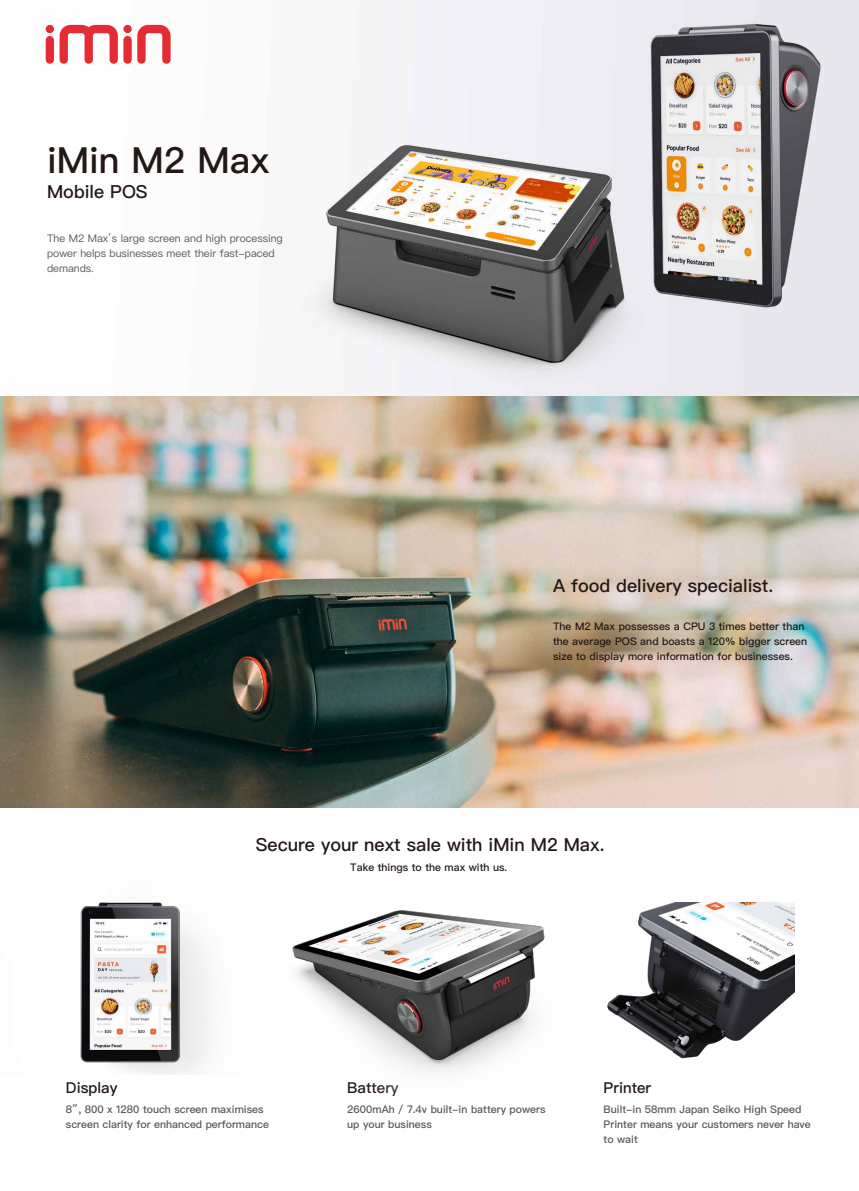
<style>
.page{position:relative;width:859px;height:1191px;background:#fff}
.page>*{position:absolute;margin:0;border:0;box-sizing:border-box;transform-origin:0 0}
.t1{font:500 36px "Ping Fang SC";color:#231815}
.t2{font:500 18px "Ping Fang SC";color:#231815}
.t3{font:500 15px "Ping Fang SC";color:#231815}
.t4{font:500 10.5px/15px "Ping Fang SC";color:#595757}
.t5{font:500 10.5px/15px "Ping Fang SC";color:#231815}
.t6{font:10.5px/15px "Ping Fang SC";color:#595757}
</style>
<div class="page">
<img style="left:0;top:0;width:859px;height:397px">
<img style="left:0;top:397px;width:859px;height:410px">
<img style="left:535px;top:558px;width:324px;height:72px">
<img style="left:535px;top:603px;width:304px;height:102px">
<svg style="left:46px;top:25px;width:125px;height:39px"></svg>
<img style="left:638px;top:902px;width:156px;height:157px">
<img style="left:80px;top:902px;width:130px;height:172px">
<img style="left:292px;top:910px;width:346px;height:163px">
<h1 class="t1" style="left:47px;top:138px;width:224px">iMin M2 Max</h1>
<h2 class="t2" style="left:47px;top:180px;width:102px">Mobile POS</h2>
<p class="t6" style="left:47px;top:231px;width:237px">The M2 Max﹂s large screen and high processing power helps businesses meet their fast-paced demands.</p>
<h2 class="t2" style="left:553px;top:574px;width:222px">A food delivery specialist.</h2>
<p class="t5" style="left:553px;top:619px;width:256px">The M2 Max possesses a CPU 3 times better than the average POS and boasts a 120% bigger screen size to display more information for businesses.</p>
<h3 class="t3" style="left:66px;top:1078px;width:53px">Display</h3>
<h2 class="t2" style="left:256px;top:834px;width:350px">Secure your next sale with iMin M2 Max.</h2>
<p class="t5" style="left:350px;top:859px;width:159px">Take things to the max with us.</p>
<h3 class="t3" style="left:347px;top:1078px;width:53px">Battery</h3>
<h3 class="t3" style="left:604px;top:1078px;width:49px">Printer</h3>
<p class="t4" style="left:66px;top:1101px;width:204px">8﹄, 800 x 1280 touch screen maximises screen clarity for enhanced performance</p>
<p class="t4" style="left:347px;top:1101px;width:200px">2600mAh / 7.4v built-in battery powers up your business</p>
<p class="t4" style="left:604px;top:1101px;width:209px">Built-in 58mm Japan Seiko High Speed<br>Printer means your customers never have to wait</p>
</div>
